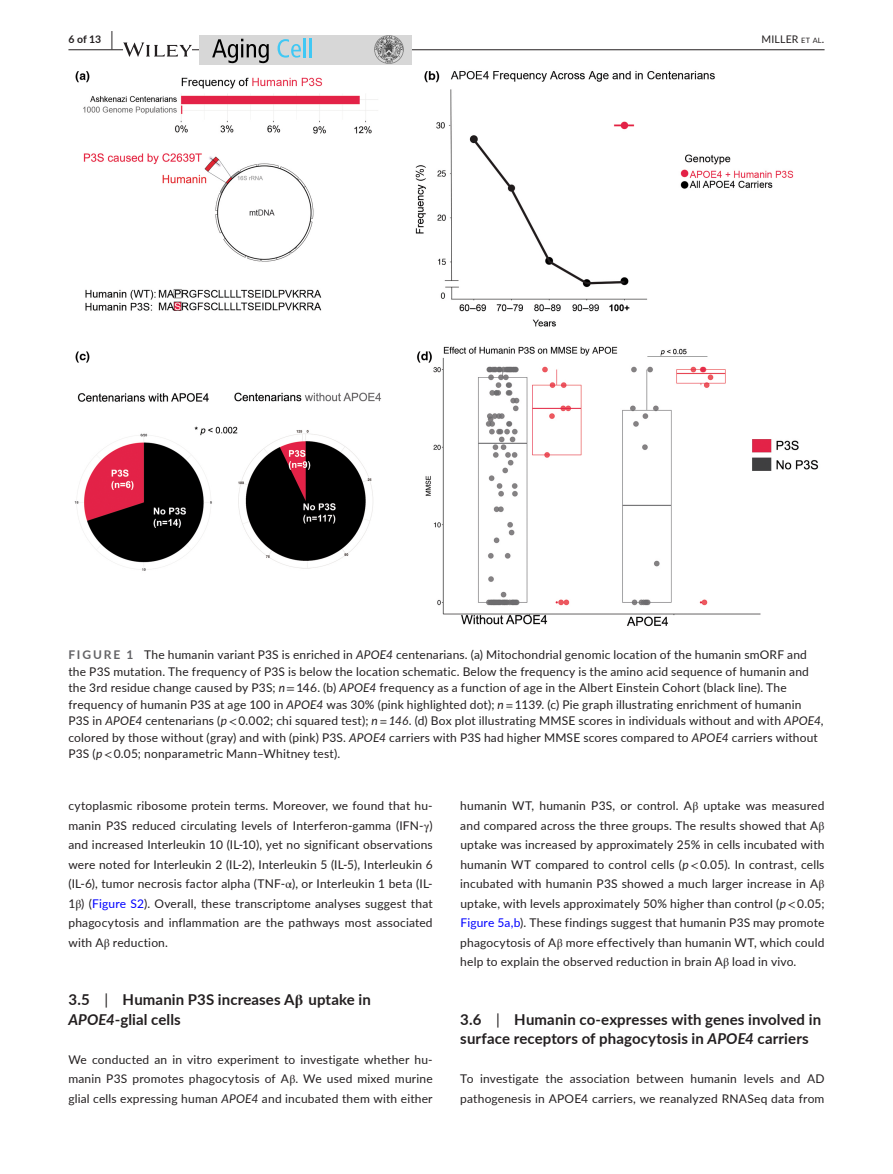
<style>
.page{position:relative;width:893px;height:1174px;background:#fff}
.page>*{position:absolute;margin:0;border:0;box-sizing:border-box;transform-origin:0 0}
.t1{font:700 15px/19.5px "Lato";letter-spacing:.005em;color:#231f20}
.t2{font:12px/19.5px "Lato";letter-spacing:.015em;color:#231f20;text-align:justify}
.t3{font:10.5px "Lato";letter-spacing:.02em;color:#231f20}
.t4{font:700 10.5px "Lato";color:#231f20}
.s1{font-size:19.5px}
.s2{font-size:7.35px}
.s3{font-weight:700;color:#636366}
.s4{font-style:italic}
.s5{font-family:"STIX"}
.s6{font-family:"STIX";font-style:italic}
.s7{color:#00f}
.s8{font-weight:400}
</style>
<div class="page">
<hr style="left:68px;top:49px;width:756px;height:1px;background:#231f20">
<svg style="left:123px;top:42px;width:69px;height:15px"></svg>
<div style="left:200px;top:35px;width:212px;height:29px;background:#d7d7d7"></div>
<svg style="left:212px;top:39px;width:57px;height:24px"></svg>
<svg style="left:278px;top:38px;width:33px;height:20px"></svg>
<img style="left:375px;top:35px;width:28px;height:29px">
<img style="left:74px;top:71px;width:745px;height:556px">
<p class="t4" style="left:68px;top:31px;width:46px">6 of 13 <span class="s1">|</span></p>
<p class="t3" style="left:761px;top:31px;width:64px">MILLER <span class="s2">et al</span>.</p>
<p class="t2" style="left:68px;top:646px;width:757px;line-height:16.5px;text-align:left"><span class="s3">FIGURE 1</span> The humanin variant P3S is enriched in <span class="s4">APOE4</span> centenarians. (a) Mitochondrial genomic location of the humanin smORF and the P3S mutation. The frequency of P3S is below the location schematic. Below the frequency is the amino acid sequence of humanin and the 3rd residue change caused by P3S; <span class="s4">n</span><span class="s5">=</span> 146. (b) <span class="s4">APOE4</span> frequency as a function of age in the Albert Einstein Cohort (black line). The frequency of humanin P3S at age 100 in <span class="s4">APOE4</span> was 30% (pink highlighted dot); <span class="s4">n</span> <span class="s6">=</span> 1139. (c) Pie graph illustrating enrichment of humanin P3S in <span class="s4">APOE4</span> centenarians (<span class="s4">p</span><span class="s5">&lt;</span> 0.002; chi squared test); <span class="s4">n</span> <span class="s6">=</span> <span class="s4">146</span>. (d) Box plot illustrating MMSE scores in individuals without and with <span class="s4">APOE4</span>, colored by those without (gray) and with (pink) P3S. <span class="s4">APOE4</span> carriers with P3S had higher MMSE scores compared to <span class="s4">APOE4</span> carriers without P3S (<span class="s4">p</span><span class="s5">&lt;</span> 0.05; nonparametric Mann–Whitney test).</p>
<p class="t2" style="left:68px;top:795px;width:366px">cytoplasmic ribosome protein terms. Moreover, we found that hu&shy;manin P3S reduced circulating levels of Interferon-gamma (IFN-<span class="s5">γ</span>) and increased Interleukin 10 (IL-10), yet no significant observations were noted for Interleukin 2 (IL-2), Interleukin 5 (IL-5), Interleukin 6 (IL-6), tumor necrosis factor alpha (TNF-<span class="s5">α</span>), or Interleukin 1 beta (IL-1<span class="s5">β</span>) (<span class="s7">Figure S2</span>). Overall, these transcriptome analyses suggest that phagocytosis and inflammation are the pathways most associated with A<span class="s5">β</span> reduction.</p>
<p class="t1" style="left:68px;top:989px;width:304px">3.5 <span class="s8">|</span> Humanin P3S increases A<span class="s5">β</span> uptake in<br><span class="s4">APOE4</span>-glial cells</p>
<p class="t2" style="left:68px;top:1049px;width:366px">We conducted an in vitro experiment to investigate whether hu&shy;manin P3S promotes phagocytosis of A<span class="s5">β</span>. We used mixed murine glial cells expressing human <span class="s4">APOE4</span> and incubated them with either</p>
<p class="t2" style="left:460px;top:795px;width:366px">humanin WT, humanin P3S, or control. A<span class="s5">β</span> uptake was measured and compared across the three groups. The results showed that A<span class="s5">β </span>uptake was increased by approximately 25% in cells incubated with humanin WT compared to control cells (<span class="s4">p</span><span class="s5">&lt;</span> 0.05). In contrast, cells incubated with humanin P3S showed a much larger increase in A<span class="s5">β </span>uptake, with levels approximately 50% higher than control (<span class="s4">p</span><span class="s5">&lt;</span> 0.05; <span class="s7">Figure 5a,b</span>). These findings suggest that humanin P3S may promote phagocytosis of A<span class="s5">β</span> more effectively than humanin WT, which could help to explain the observed reduction in brain A<span class="s5">β</span> load in vivo.</p>
<p class="t1" style="left:460px;top:1009px;width:362px">3.6 <span class="s8">|</span> Humanin co-expresses with genes involved in surface receptors of phagocytosis in <span class="s4">APOE4</span> carriers</p>
<p class="t2" style="left:460px;top:1068px;width:366px">To investigate the association between humanin levels and AD pathogenesis in APOE4 carriers, we reanalyzed RNASeq data from</p>
</div>
